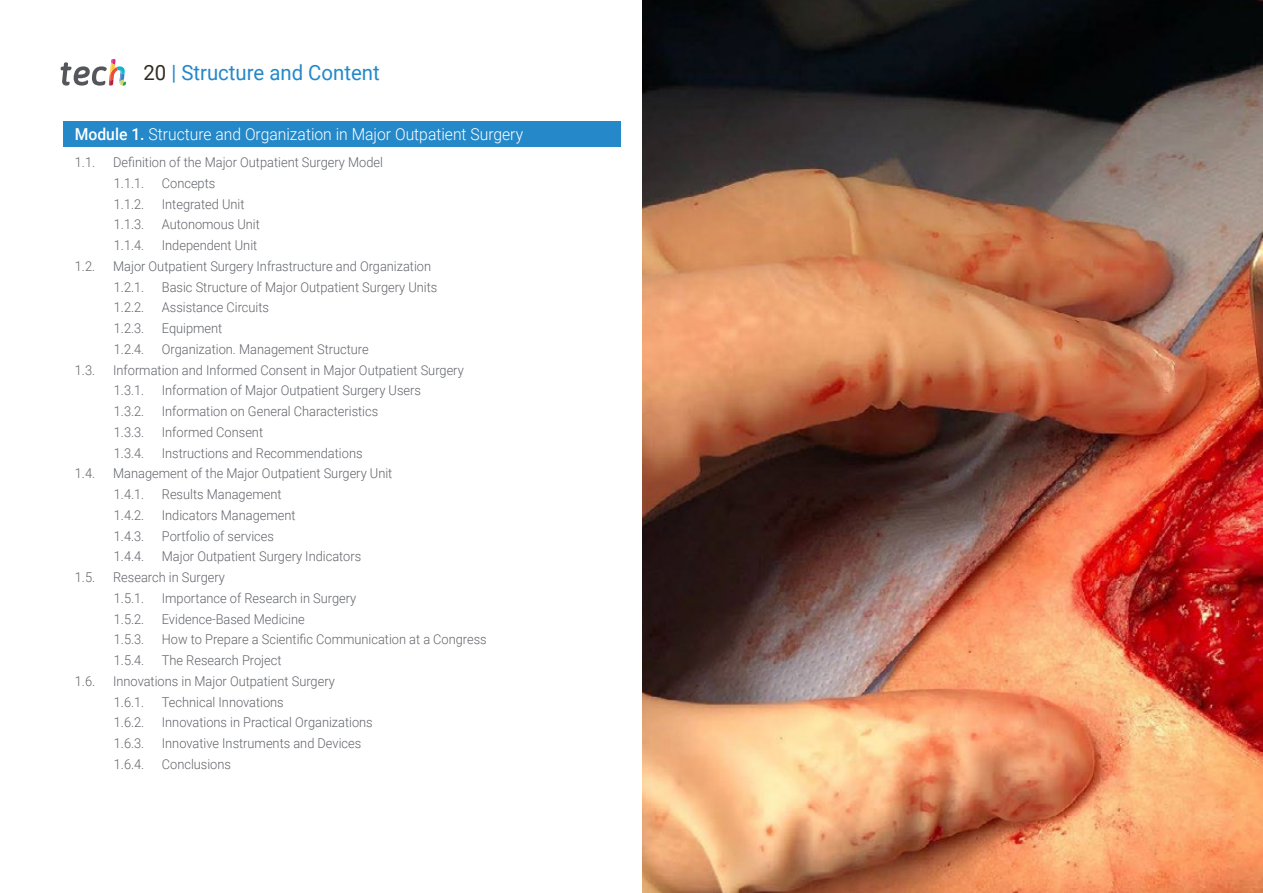
<style>
.page{position:relative;width:1263px;height:893px;background:#fff}
.page>*{position:absolute;margin:0;border:0;box-sizing:border-box;transform-origin:0 0}
.t1{font:21px "Roboto";color:#2488c9}
.t2{font:300 16.5px "Roboto";color:#fff;scale:.95 1}
.t3{font:300 13.5px/20.7px "Roboto";color:#61646a;scale:.95 1}
.s1{color:#312e20}
.s2{font-weight:500}
</style>
<div class="page">
<div style="left:64px;top:121px;width:557px;height:25px;background:#2488c9"></div>
<svg style="left:61px;top:59px;width:65px;height:27px"></svg>
<img style="left:642px;top:0;width:621px;height:893px">
<h1 class="t1" style="left:144px;top:57px;width:238px"><span class="s1">20</span> | Structure and Content</h1>
<p class="t2" style="left:75px;top:123px;width:473px"><span class="s2">Module 1.</span> Structure and Organization in Major Outpatient Surgery</p>
<p class="t3" style="left:75px;top:151px;width:23px">1.1.</p>
<p class="t3" style="left:113px;top:151px;width:286px">Definition of the Major Outpatient Surgery Model<br>1.1.1.</p>
<p class="t3" style="left:162px;top:172px;width:58px">Concepts</p>
<p class="t3" style="left:114px;top:193px;width:34px">1.1.2.</p>
<p class="t3" style="left:162px;top:193px;width:89px">Integrated Unit</p>
<p class="t3" style="left:114px;top:214px;width:34px">1.1.3.</p>
<p class="t3" style="left:162px;top:214px;width:105px">Autonomous Unit</p>
<p class="t3" style="left:114px;top:234px;width:34px">1.1.4.</p>
<p class="t3" style="left:162px;top:234px;width:102px">Independent Unit</p>
<p class="t3" style="left:75px;top:255px;width:23px">1.2.</p>
<p class="t3" style="left:113px;top:255px;width:336px">Major Outpatient Surgery Infrastructure and Organization<br>1.2.1.</p>
<p class="t3" style="left:162px;top:276px;width:292px">Basic Structure of Major Outpatient Surgery Units</p>
<p class="t3" style="left:114px;top:297px;width:34px">1.2.2.</p>
<p class="t3" style="left:162px;top:297px;width:114px">Assistance Circuits</p>
<p class="t3" style="left:114px;top:317px;width:34px">1.2.3.</p>
<p class="t3" style="left:162px;top:317px;width:65px">Equipment</p>
<p class="t3" style="left:114px;top:338px;width:34px">1.2.4.</p>
<p class="t3" style="left:162px;top:338px;width:219px">Organization. Management Structure</p>
<p class="t3" style="left:75px;top:359px;width:23px">1.3.</p>
<p class="t3" style="left:113px;top:359px;width:371px">Information and Informed Consent in Major Outpatient Surgery<br>1.3.1.</p>
<p class="t3" style="left:162px;top:380px;width:274px">Information of Major Outpatient Surgery Users</p>
<p class="t3" style="left:114px;top:400px;width:34px">1.3.2.</p>
<p class="t3" style="left:162px;top:400px;width:229px">Information on General Characteristics</p>
<p class="t3" style="left:114px;top:421px;width:34px">1.3.3.</p>
<p class="t3" style="left:162px;top:421px;width:108px">Informed Consent</p>
<p class="t3" style="left:114px;top:442px;width:34px">1.3.4.</p>
<p class="t3" style="left:162px;top:442px;width:213px">Instructions and Recommendations</p>
<p class="t3" style="left:75px;top:463px;width:23px">1.4.</p>
<p class="t3" style="left:113px;top:463px;width:295px">Management of the Major Outpatient Surgery Unit<br>1.4.1.</p>
<p class="t3" style="left:162px;top:483px;width:127px">Results Management</p>
<p class="t3" style="left:114px;top:504px;width:34px">1.4.2.</p>
<p class="t3" style="left:162px;top:504px;width:142px">Indicators Management</p>
<p class="t3" style="left:114px;top:525px;width:34px">1.4.3.</p>
<p class="t3" style="left:162px;top:525px;width:119px">Portfolio of services</p>
<p class="t3" style="left:114px;top:546px;width:34px">1.4.4.</p>
<p class="t3" style="left:162px;top:546px;width:211px">Major Outpatient Surgery Indicators</p>
<p class="t3" style="left:75px;top:566px;width:23px">1.5.</p>
<p class="t3" style="left:113px;top:566px;width:119px">Research in Surgery<br>1.5.1.</p>
<p class="t3" style="left:162px;top:587px;width:206px">Importance of Research in Surgery</p>
<p class="t3" style="left:114px;top:608px;width:34px">1.5.2.</p>
<p class="t3" style="left:162px;top:608px;width:152px">Evidence-Based Medicine</p>
<p class="t3" style="left:114px;top:629px;width:34px">1.5.3.</p>
<p class="t3" style="left:162px;top:629px;width:343px">How to Prepare a Scientific Communication at a Congress</p>
<p class="t3" style="left:114px;top:649px;width:34px">1.5.4.</p>
<p class="t3" style="left:162px;top:649px;width:128px">The Research Project</p>
<p class="t3" style="left:75px;top:670px;width:23px">1.6.</p>
<p class="t3" style="left:113px;top:670px;width:235px">Innovations in Major Outpatient Surgery<br>1.6.1.</p>
<p class="t3" style="left:162px;top:691px;width:130px">Technical Innovations</p>
<p class="t3" style="left:114px;top:712px;width:34px">1.6.2.</p>
<p class="t3" style="left:162px;top:712px;width:223px">Innovations in Practical Organizations</p>
<p class="t3" style="left:114px;top:732px;width:34px">1.6.3.</p>
<p class="t3" style="left:162px;top:732px;width:211px">Innovative Instruments and Devices</p>
<p class="t3" style="left:114px;top:753px;width:34px">1.6.4.</p>
<p class="t3" style="left:162px;top:753px;width:74px">Conclusions</p>
</div>
